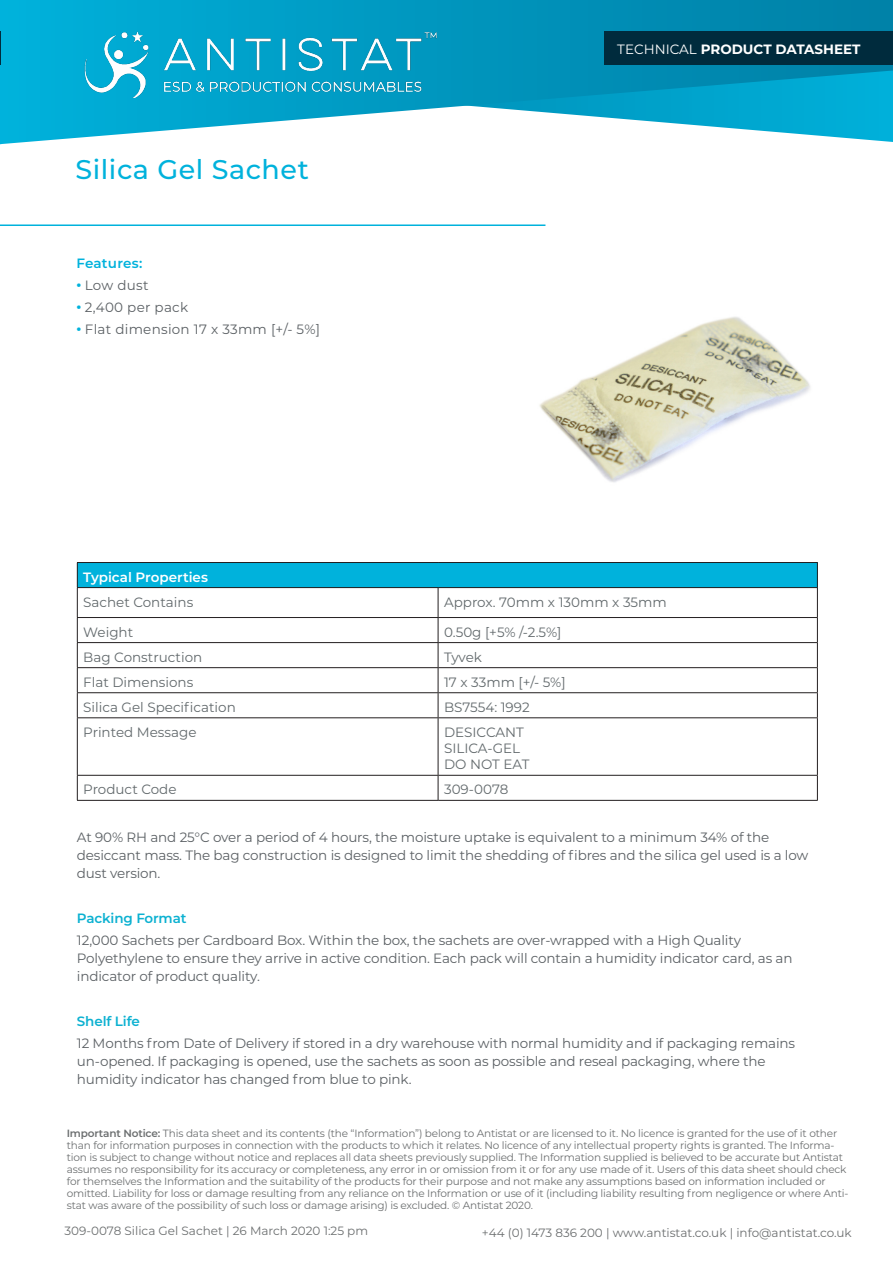
<style>
.page{position:relative;width:893px;height:1263px;background:#fff}
.page>*{position:absolute;margin:0;border:0;box-sizing:border-box;transform-origin:0 0}
.t1{font:500 27px "Montserrat";letter-spacing:.02em;color:#00b2dc}
.Bullet_List{font:13.5px/18px "Montserrat";letter-spacing:-.01em;color:#5b6064}
.t2{font:13.5px "Montserrat";color:#62696c}
.Bullet_List-2{font:13.5px "Montserrat";letter-spacing:.02em;color:#5b6064}
.t3{font:700 13.5px "Montserrat";color:#fff}
.Bullet_List-3{font:600 13.5px "Montserrat";letter-spacing:-.01em;color:#0cb1d1}
.t4{font:600 13.5px "Montserrat";color:#fff}
.Blue_Heading{font:600 13.5px "Montserrat";letter-spacing:.02em;color:#00b2dc}
.t5{font:12px "Montserrat";color:#6c6f70}
.t6{font:10.5px/12px "Montserrat";letter-spacing:-.015em;color:#6c6f70}
.s1{font-weight:900;color:#00b2dc}
.s2{font-weight:400}
.s3{font-weight:600}
</style>
<div class="page">
<svg style="left:1px;top:0;width:892px;height:144px"></svg>
<hr style="left:0;top:224px;width:545px;height:2px;background:#00b2dc">
<div style="left:604px;top:31px;width:289px;height:34px;background:#002b3d"></div>
<img style="left:67px;top:22px;width:377px;height:75px">
<svg style="left:0;top:0;width:1px;height:144px"></svg>
<hr style="left:0;top:31px;width:1px;height:34px;background:#002b3d">
<img style="left:539px;top:317px;width:271px;height:166px">
<div style="left:77px;top:562px;width:740px;height:26px;background:#00b2dc"></div>
<svg style="left:438px;top:588px;width:1px;height:129px"></svg>
<svg style="left:817px;top:563px;width:1px;height:154px"></svg>
<hr style="left:438px;top:718px;width:1px;height:57px;background:#231f20">
<hr style="left:817px;top:718px;width:1px;height:57px;background:#231f20">
<svg style="left:438px;top:776px;width:1px;height:24px"></svg>
<svg style="left:817px;top:776px;width:1px;height:24px"></svg>
<hr style="left:77px;top:562px;width:361px;height:1px;background:#231f20">
<hr style="left:438px;top:562px;width:380px;height:1px;background:#231f20">
<hr style="left:77px;top:587px;width:361px;height:1px;background:#231f20">
<hr style="left:438px;top:587px;width:380px;height:1px;background:#231f20">
<hr style="left:77px;top:617px;width:361px;height:1px;background:#231f20">
<hr style="left:438px;top:617px;width:380px;height:1px;background:#231f20">
<hr style="left:77px;top:642px;width:361px;height:1px;background:#231f20">
<hr style="left:438px;top:642px;width:380px;height:1px;background:#231f20">
<hr style="left:77px;top:667px;width:361px;height:1px;background:#231f20">
<hr style="left:438px;top:667px;width:380px;height:1px;background:#231f20">
<hr style="left:77px;top:692px;width:361px;height:1px;background:#231f20">
<svg style="left:77px;top:563px;width:1px;height:154px"></svg>
<hr style="left:438px;top:692px;width:380px;height:1px;background:#231f20">
<hr style="left:77px;top:717px;width:361px;height:1px;background:#231f20">
<hr style="left:77px;top:718px;width:1px;height:57px;background:#231f20">
<hr style="left:438px;top:717px;width:380px;height:1px;background:#231f20">
<hr style="left:77px;top:775px;width:361px;height:1px;background:#231f20">
<svg style="left:77px;top:776px;width:1px;height:24px"></svg>
<hr style="left:438px;top:775px;width:380px;height:1px;background:#231f20">
<hr style="left:77px;top:800px;width:361px;height:1px;background:#231f20">
<hr style="left:438px;top:800px;width:380px;height:1px;background:#231f20">
<h1 class="t1" style="left:75px;top:151px;width:235px">Silica Gel Sachet</h1>
<p class="Blue_Heading" style="left:76px;top:254px;width:68px">Features:</p>
<p class="Bullet_List" style="left:76px;top:276px;width:74px"><span class="s1">∙</span> Low dust</p>
<p class="Bullet_List-2" style="left:76px;top:298px;width:113px"><span class="s1">∙</span> 2,400 per pack</p>
<p class="Bullet_List-2" style="left:76px;top:320px;width:245px"><span class="s1">∙</span> Flat dimension 17 x 33mm [+/- 5%]</p>
<p class="t3" style="left:617px;top:39px;width:245px"><span class="s2">TECHNICAL</span> PRODUCT DATASHEET</p>
<p class="t4" style="left:83px;top:567px;width:126px">Typical Properties</p>
<p class="t2" style="left:83px;top:593px;width:111px">Sachet Contains</p>
<p class="t2" style="left:444px;top:593px;width:224px">Approx. 70mm x 130mm x 35mm</p>
<p class="t2" style="left:83px;top:622px;width:51px">Weight</p>
<p class="t2" style="left:444px;top:622px;width:119px">0.50g [+5% /-2.5%]</p>
<p class="t2" style="left:83px;top:648px;width:120px">Bag Construction</p>
<p class="t2" style="left:444px;top:648px;width:39px">Tyvek</p>
<p class="t2" style="left:83px;top:673px;width:112px">Flat Dimensions</p>
<p class="t2" style="left:444px;top:673px;width:123px">17 x 33mm [+/- 5%]</p>
<p class="t2" style="left:83px;top:698px;width:154px">Silica Gel Specification</p>
<p class="t2" style="left:444px;top:698px;width:87px">BS7554: 1992</p>
<p class="t2" style="left:83px;top:723px;width:115px">Printed Message</p>
<p class="t2" style="left:444px;top:723px;width:81px">DESICCANT</p>
<p class="t2" style="left:444px;top:739px;width:78px">SILICA-GEL</p>
<p class="t2" style="left:444px;top:755px;width:87px">DO NOT EAT</p>
<p class="t2" style="left:83px;top:780px;width:95px">Product Code</p>
<p class="t2" style="left:444px;top:780px;width:66px">309-0078</p>
<p class="Bullet_List" style="left:77px;top:828px;width:733px">At 90% RH and 25°C over a period of 4 hours, the moisture uptake is equivalent to a minimum 34% of the desiccant mass. The bag construction is designed to limit the shedding of fibres and the silica gel used is a low dust version.</p>
<p class="Bullet_List-3" style="left:77px;top:908px;width:111px">Packing Format</p>
<p class="Bullet_List" style="left:77px;top:931px;width:717px">12,000 Sachets per Cardboard Box. Within the box, the sachets are over-wrapped with a High Quality<br>Polyethylene to ensure they arrive in active condition. Each pack will contain a humidity indicator card, as an indicator of product quality.</p>
<p class="Bullet_List-3" style="left:77px;top:1011px;width:64px">Shelf Life</p>
<p class="Bullet_List" style="left:77px;top:1033px;width:720px">12 Months from Date of Delivery if stored in a dry warehouse with normal humidity and if packaging remains un-opened. If packaging is opened, use the sachets as soon as possible and reseal packaging, where the humidity indicator has changed from blue to pink.</p>
<p class="t6" style="left:67px;top:1127px;width:783px"><span class="s3">Important Notice:</span> This data sheet and its contents (the “Information”) belong to Antistat or are licensed to it. No licence is granted for the use of it other than for information purposes in connection with the products to which it relates. No licence of any intellectual property rights is granted. The Informa&shy;tion is subject to change without notice and replaces all data sheets previously supplied. The Information supplied is believed to be accurate but Antistat assumes no responsibility for its accuracy or completeness, any error in or omission from it or for any use made of it. Users of this data sheet should check for themselves the Information and the suitability of the products for their purpose and not make any assumptions based on information included or omitted. Liability for loss or damage resulting from any reliance on the Information or use of it (including liability resulting from negligence or where Anti&shy;stat was aware of the possibility of such loss or damage arising) is excluded. © Antistat 2020.</p>
<p class="t5" style="left:64px;top:1223px;width:305px">309-0078 Silica Gel Sachet | 26 March 2020 1:25 pm</p>
<p class="t5" style="left:482px;top:1225px;width:371px">+44 (0) 1473 836 200 | www.antistat.co.uk | info@antistat.co.uk</p>
</div>
